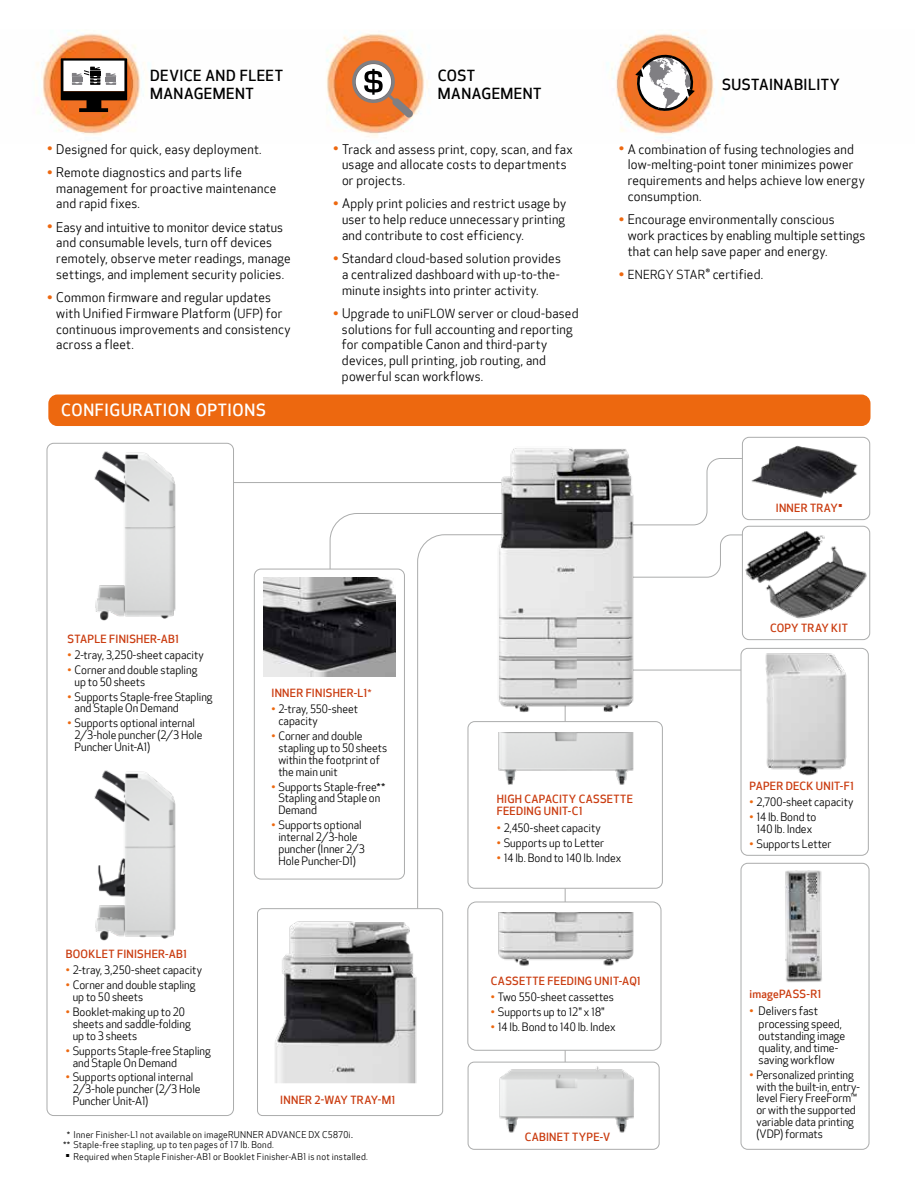
<style>
.page{position:relative;width:918px;height:1188px;background:#fff}
.page>*{position:absolute;margin:0;border:0;box-sizing:border-box;transform-origin:0 0}
.t1{font:500 16.5px "Optic Sans 301";letter-spacing:.04em;color:#fff}
.t2{font:500 15px/18px "Optic Sans 301";letter-spacing:.035em;color:#000}
.t3{font:12.75px/15.8px "Optic Sans 201";letter-spacing:.015em;color:#000}
.t4{font:12px "Optic Sans 201";letter-spacing:.015em;color:#000}
.t5{font:11.25px/12.1px "Optic Sans 201";letter-spacing:-.005em;color:#000}
.t6{font:11.1px/11.9px "Optic Sans 201";color:#000}
.t7{font:500 11.1px/11.9px "Optic Sans 301";letter-spacing:.02em;color:#ca3c10}
.t8{font:9px/10.5px "Optic Sans 201";letter-spacing:.03em;color:#000}
.t9{font:6.45px "Arial";color:#ca3c10}
.s1{font-size:15px;color:#ed680f}
.s2{font-size:12px}
.s3{font-size:13.5px}
.s4{font-size:12.75px}
.s5{color:#ed680f}
.s6{font-family:"Arial";font-weight:400}
.s7{font-family:"Arial"}
</style>
<div class="page">
<img style="left:36px;top:30px;width:688px;height:108px">
<svg style="left:61px;top:58px;width:66px;height:54px"></svg>
<svg style="left:634px;top:53px;width:62px;height:60px"></svg>
<div style="left:48px;top:395px;width:823px;height:31px;background:#ed680f;border-radius:9px"></div>
<svg style="left:350px;top:58px;width:63px;height:60px"></svg>
<hr style="left:633px;top:670px;width:108px;height:1px;background:#abacac">
<svg style="left:329px;top:513px;width:146px;height:59px"></svg>
<svg style="left:417px;top:534px;width:184px;height:386px"></svg>
<svg style="left:656px;top:534px;width:85px;height:44px"></svg>
<svg style="left:656px;top:458px;width:90px;height:68px"></svg>
<div style="left:741px;top:648px;width:128px;height:208px;border:1px solid #abacac;border-radius:7px"></div>
<hr style="left:565px;top:674px;width:1px;height:393px;background:#abacac">
<hr style="left:129px;top:482px;width:414px;height:1px;background:#abacac">
<div style="left:741px;top:863px;width:128px;height:287px;border:1px solid #abacac;border-radius:7px"></div>
<div style="left:254px;top:569px;width:150px;height:310px;background:#fff;border-radius:7px"></div>
<div style="left:254px;top:569px;width:151px;height:310px;border:1px solid #abacac;border-radius:7px"></div>
<div style="left:47px;top:443px;width:187px;height:673px;background:#fff;border-radius:7px"></div>
<div style="left:47px;top:443px;width:187px;height:673px;border:1px solid #abacac;border-radius:7px"></div>
<img style="left:87px;top:444px;width:101px;height:177px">
<img style="left:94px;top:770px;width:82px;height:171px">
<img style="left:264px;top:578px;width:131px;height:98px">
<img style="left:785px;top:870px;width:37px;height:112px">
<img style="left:475px;top:448px;width:181px;height:273px">
<img style="left:750px;top:647px;width:113px;height:129px">
<div style="left:258px;top:909px;width:185px;height:207px;background:#fff;border-radius:5px"></div>
<div style="left:257px;top:908px;width:186px;height:208px;border:1px solid #abacac;border-radius:5px"></div>
<img style="left:275px;top:921px;width:142px;height:162px">
<div style="left:468px;top:722px;width:194px;height:166px;background:#fff;border-radius:7px"></div>
<div style="left:468px;top:721px;width:195px;height:168px;border:1px solid #abacac;border-radius:7px"></div>
<div style="left:468px;top:902px;width:193px;height:148px;background:#fff;border-radius:8px"></div>
<div style="left:467px;top:902px;width:194px;height:149px;border:1px solid #abacac;border-radius:8px"></div>
<img style="left:498px;top:913px;width:136px;height:53px">
<img style="left:498px;top:732px;width:136px;height:53px">
<div style="left:468px;top:1062px;width:192px;height:88px;border:1px solid #abacac;border-radius:6px"></div>
<img style="left:486px;top:1062px;width:161px;height:71px">
<div style="left:742px;top:437px;width:128px;height:83px;background:#fff;border-radius:7px"></div>
<div style="left:742px;top:437px;width:128px;height:83px;border:1px solid #abacac;border-radius:7px"></div>
<div style="left:742px;top:526px;width:128px;height:114px;border:1px solid #abacac;border-radius:7px"></div>
<img style="left:741px;top:530px;width:130px;height:89px">
<img style="left:741px;top:437px;width:124px;height:60px">
<p class="t2" style="left:150px;top:67px;width:135px">DEVICE AND FLEET<br>MANAGEMENT</p>
<p class="t2" style="left:438px;top:67px;width:105px">COST<br>MANAGEMENT</p>
<p class="t2" style="left:722px;top:76px;width:119px">SUSTAINABILITY</p>
<p class="t3" style="left:47px;top:142px;width:216px"><span class="s1">•</span> Designed for quick, easy deployment.</p>
<p class="t3" style="left:56px;top:165px;width:221px;text-indent:-9px"><span class="s1">•</span> Remote diagnostics and parts life management for proactive maintenance and rapid fixes.</p>
<p class="t3" style="left:56px;top:220px;width:236px;text-indent:-9px"><span class="s1">•</span> Easy and intuitive to monitor device status and consumable levels, turn off devices remotely, observe meter readings, manage settings, and implement security policies.</p>
<p class="t3" style="left:56px;top:290px;width:236px;text-indent:-9px"><span class="s1">•</span> Common firmware and regular updates with Unified Firmware Platform (<span class="s2">UFP</span>) for continuous improvements and consistency across a fleet.</p>
<p class="t1" style="left:61px;top:401px;width:206px">CONFIGURATION OPTIONS</p>
<p class="t3" style="left:342px;top:142px;width:232px;text-indent:-9px"><span class="s1">•</span> Track and assess print, copy, scan, and fax usage and allocate costs to departments or projects.</p>
<p class="t3" style="left:342px;top:196px;width:226px;text-align:justify;text-indent:-9px"><span class="s1">•</span> Apply print policies and restrict usage by user to help reduce unnecessary printing and contribute to cost efficiency.</p>
<p class="t3" style="left:342px;top:251px;width:220px;text-align:justify;text-indent:-9px"><span class="s1">•</span> Standard cloud-based solution provides a centralized dashboard with up-to-the&shy;minute insights into printer activity.</p>
<p class="t3" style="left:342px;top:306px;width:238px;text-indent:-9px"><span class="s1">•</span> Upgrade to uni<span class="s2">FLOW</span> server or cloud-based solutions for full accounting and reporting for compatible Canon and third-party devices, pull printing, job routing, and powerful scan workflows.</p>
<p class="t3" style="left:628px;top:142px;width:239px;text-indent:-9px"><span class="s1">•</span> A combination of fusing technologies and low-melting-point toner minimizes power requirements and helps achieve low energy consumption.</p>
<p class="t3" style="left:628px;top:212px;width:239px;text-indent:-9px"><span class="s1">•</span> Encourage environmentally conscious<br>work practices by enabling multiple settings that can help save paper and energy.</p>
<p class="t4" style="left:619px;top:268px;width:146px"><span class="s1">•</span> ENERGY STAR<span class="s3">®</span> <span class="s4">certified.</span></p>
<p class="t7" style="left:776px;top:502px;width:64px">INNER TRAY</p>
<p class="t9" style="left:838px;top:500px;width:5px">■</p>
<p class="t7" style="left:68px;top:633px;width:113px">STAPLE FINISHER-AB1</p>
<p class="t6" style="left:68px;top:649px;width:138px"><span class="s5">•</span> 2-tray, 3,250-sheet capacity</p>
<p class="t6" style="left:75px;top:664px;width:124px;text-indent:-7px"><span class="s5">•</span> Corner and double stapling up to 50 sheets</p>
<p class="t6" style="left:75px;top:691px;width:140px;text-indent:-7px"><span class="s5">•</span> Supports Staple-free Stapling and Staple On Demand</p>
<p class="t6" style="left:75px;top:718px;width:129px;text-indent:-7px"><span class="s5">•</span> Supports optional internal<br>2/3-hole puncher (2/3 Hole<br>Puncher Unit-A1)</p>
<p class="t7" style="left:66px;top:948px;width:123px">BOOKLET FINISHER-AB1</p>
<p class="t6" style="left:66px;top:965px;width:138px"><span class="s5">•</span> 2-tray, 3,250-sheet capacity</p>
<p class="t6" style="left:73px;top:980px;width:124px;text-indent:-7px"><span class="s5">•</span> Corner and double stapling up to 50 sheets</p>
<p class="t6" style="left:73px;top:1006px;width:119px;text-indent:-7px"><span class="s5">•</span> Booklet-making up to 20 sheets and saddle-folding up to 3 sheets</p>
<p class="t6" style="left:73px;top:1045px;width:140px;text-indent:-7px"><span class="s5">•</span> Supports Staple-free Stapling and Staple On Demand</p>
<p class="t6" style="left:73px;top:1072px;width:129px;text-indent:-7px"><span class="s5">•</span> Supports optional internal<br>2/3-hole puncher (2/3 Hole<br>Puncher Unit-A1)</p>
<p class="t7" style="left:272px;top:687px;width:102px">INNER FINISHER-L1<span class="s6">*</span></p>
<p class="t6" style="left:278px;top:704px;width:81px;text-indent:-7px"><span class="s5">•</span> 2-tray, 550-sheet capacity</p>
<p class="t6" style="left:278px;top:730px;width:110px;text-indent:-7px"><span class="s5">•</span> Corner and double stapling up to 50 sheets within the footprint of the main unit</p>
<p class="t6" style="left:278px;top:781px;width:109px;text-indent:-7px"><span class="s5">•</span> Supports Staple-free<span class="s7">**<br></span>Stapling and Staple on<br>Demand</p>
<p class="t6" style="left:278px;top:820px;width:88px;text-indent:-7px"><span class="s5">•</span> Supports optional internal 2/3-hole puncher (Inner 2/3<br>Hole Puncher-D1)</p>
<p class="t7" style="left:280px;top:1095px;width:117px">INNER 2-WAY TRAY-M1</p>
<p class="t8" style="left:63px;top:1130px;width:292px;text-indent:4px"><span class="s7">*</span> Inner Finisher-L1 not available on imageRUNNER ADVANCE DX C5870i<span class="s7">. **</span> Staple-free stapling, up to ten pages of 17 lb. Bond.</p>
<p class="t8" style="left:66px;top:1152px;width:304px"><sup>■</sup> Required when Staple Finisher-AB1 or Booklet Finisher-AB1 is not installed.</p>
<p class="t7" style="left:497px;top:794px;width:138px">HIGH CAPACITY CASSETTE<br>FEEDING UNIT-C1</p>
<p class="t6" style="left:497px;top:822px;width:106px"><span class="s5">•</span> 2,450-sheet capacity</p>
<p class="t6" style="left:497px;top:837px;width:109px"><span class="s5">•</span> Supports up to Letter</p>
<p class="t6" style="left:497px;top:852px;width:126px"><span class="s5">•</span> 14 lb. Bond to 140 lb. Index</p>
<p class="t7" style="left:491px;top:975px;width:151px">CASSETTE FEEDING UNIT-AQ1</p>
<p class="t6" style="left:491px;top:992px;width:125px"><span class="s5">•</span> Two 550-sheet cassettes</p>
<p class="t6" style="left:491px;top:1007px;width:115px"><span class="s5">•</span> Supports up to 12" x 18"</p>
<p class="t6" style="left:491px;top:1022px;width:126px"><span class="s5">•</span> 14 lb. Bond to 140 lb. Index</p>
<p class="t7" style="left:525px;top:1131px;width:87px">CABINET TYPE-V</p>
<p class="t7" style="left:770px;top:623px;width:79px">COPY TRAY KIT</p>
<p class="t7" style="left:750px;top:780px;width:106px">PAPER DECK UNIT-F1</p>
<p class="t6" style="left:750px;top:796px;width:106px"><span class="s5">•</span> 2,700-sheet capacity</p>
<p class="t6" style="left:750px;top:811px;width:69px;text-align:center"><span class="s5">•</span> 14 lb. Bond to<br>140 lb. Index</p>
<p class="t6" style="left:750px;top:838px;width:84px"><span class="s5">•</span> Supports Letter</p>
<p class="t7" style="left:750px;top:989px;width:73px">imagePASS-R1</p>
<p class="t5" style="left:759px;top:1006px;width:88px;text-indent:-9px"><span class="s5">•</span> Delivers fast processing speed, outstanding image quality, and time&shy;saving workflow</p>
<p class="t6" style="left:756px;top:1069px;width:105px;text-indent:-7px"><span class="s5">•</span> Personalized printing with the built-in, entry&shy;level Fiery FreeForm™ or with the supported variable data printing (VDP) formats</p>
</div>
